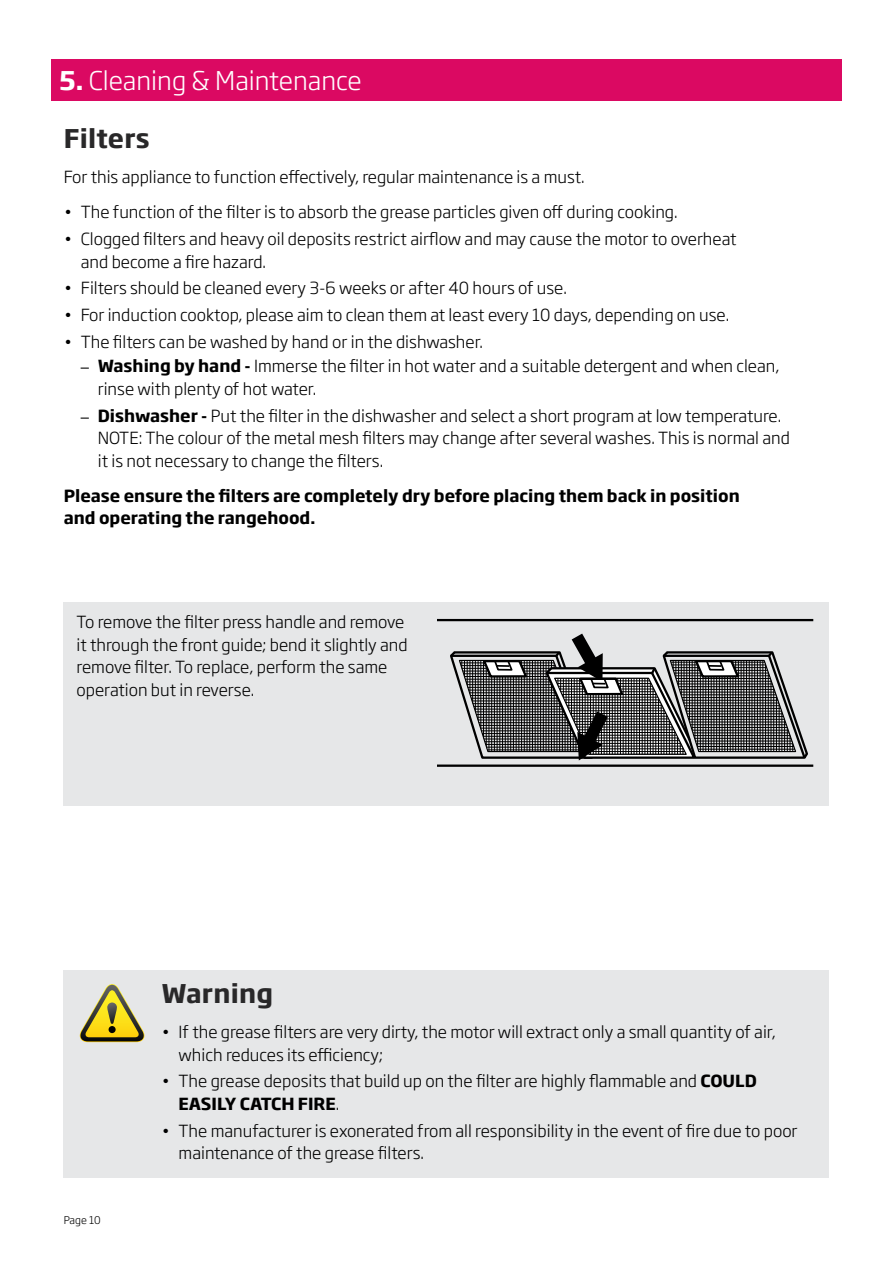
<style>
.page{position:relative;width:893px;height:1263px;background:#fff}
.page>*{position:absolute;margin:0;border:0;box-sizing:border-box;transform-origin:0 0}
.t1{font:300 25.5px "Soho Gothic Pro";color:#fff}
.t2{font:700 25.5px "Soho Gothic Pro";letter-spacing:.01em;color:#292829}
.t3{font:300 16.5px/22.5px "Soho Gothic Pro";color:#000}
.t4{font:700 16.5px/22.5px "Soho Gothic Pro";color:#000}
.t5{font:300 10.5px "Soho Gothic Pro";color:#000}
.s1{font-weight:700}
.s2{font-family:"Avenir"}
</style>
<div class="page">
<div style="left:51px;top:60px;width:791px;height:41px;background:#db0962"></div>
<div style="left:64px;top:970px;width:765px;height:208px;background:#e6e7e8"></div>
<svg style="left:79px;top:984px;width:66px;height:58px"></svg>
<div style="left:64px;top:603px;width:765px;height:203px;background:#e6e7e8"></div>
<hr style="left:438px;top:619px;width:375px;height:2px;background:#000">
<hr style="left:438px;top:764px;width:375px;height:3px;background:#000">
<svg style="left:450px;top:634px;width:358px;height:127px"></svg>
<h1 class="t1" style="left:60px;top:61px;width:304px"><span class="s1">5.</span> Cleaning &amp; Maintenance</h1>
<h1 class="t2" style="left:64px;top:118px;width:87px">Filters</h1>
<p class="t3" style="left:64px;top:165px;width:522px">For this appliance to function effectively, regular maintenance is a must.</p>
<p class="t3" style="left:64px;top:200px;width:615px">• The function of the filter is to absorb the grease particles given off during cooking.</p>
<p class="t3" style="left:81px;top:227px;width:657px;text-indent:-17px">• Clogged filters and heavy oil deposits restrict airflow and may cause the motor to overheat and become a fire hazard.</p>
<p class="t3" style="left:64px;top:276px;width:505px">• Filters should be cleaned every 3-6 weeks or after 40 hours of use.</p>
<p class="t3" style="left:64px;top:303px;width:667px">• For induction cooktop, please aim to clean them at least every 10 days, depending on use.</p>
<p class="t3" style="left:64px;top:329px;width:421px">• The filters can be washed by hand or in the dishwasher.</p>
<p class="t3" style="left:98px;top:354px;width:683px;text-indent:-17px"><span class="s2">–</span> <span class="s1">Washing by hand -</span> Immerse the filter in hot water and a suitable detergent and when clean, rinse with plenty of hot water.</p>
<p class="t3" style="left:98px;top:403px;width:694px;text-indent:-17px"><span class="s2">–</span> <span class="s1">Dishwasher -</span> Put the filter in the dishwasher and select a short program at low temperature.<br>NOTE: The colour of the metal mesh filters may change after several washes. This is normal and it is not necessary to change the filters.</p>
<p class="t4" style="left:64px;top:483px;width:678px">Please ensure the filters are completely dry before placing them back in position and operating the rangehood.</p>
<p class="t3" style="left:77px;top:610px;width:333px">To remove the filter press handle and remove it through the front guide; bend it slightly and remove filter. To replace, perform the same operation but in reverse.</p>
<p class="t5" style="left:64px;top:1212px;width:39px">Page 10</p>
<h1 class="t2" style="left:162px;top:973px;width:113px">Warning</h1>
<p class="t3" style="left:179px;top:1020px;width:599px;text-indent:-17px">• If the grease filters are very dirty, the motor will extract only a small quantity of air, which reduces its efficiency;</p>
<p class="t3" style="left:179px;top:1069px;width:580px;text-indent:-17px">• The grease deposits that build up on the filter are highly flammable and <span class="s1">COULD<br>EASILY CATCH FIRE</span>.</p>
<p class="t3" style="left:179px;top:1118px;width:620px;text-indent:-17px">• The manufacturer is exonerated from all responsibility in the event of fire due to poor maintenance of the grease filters.</p>
</div>
